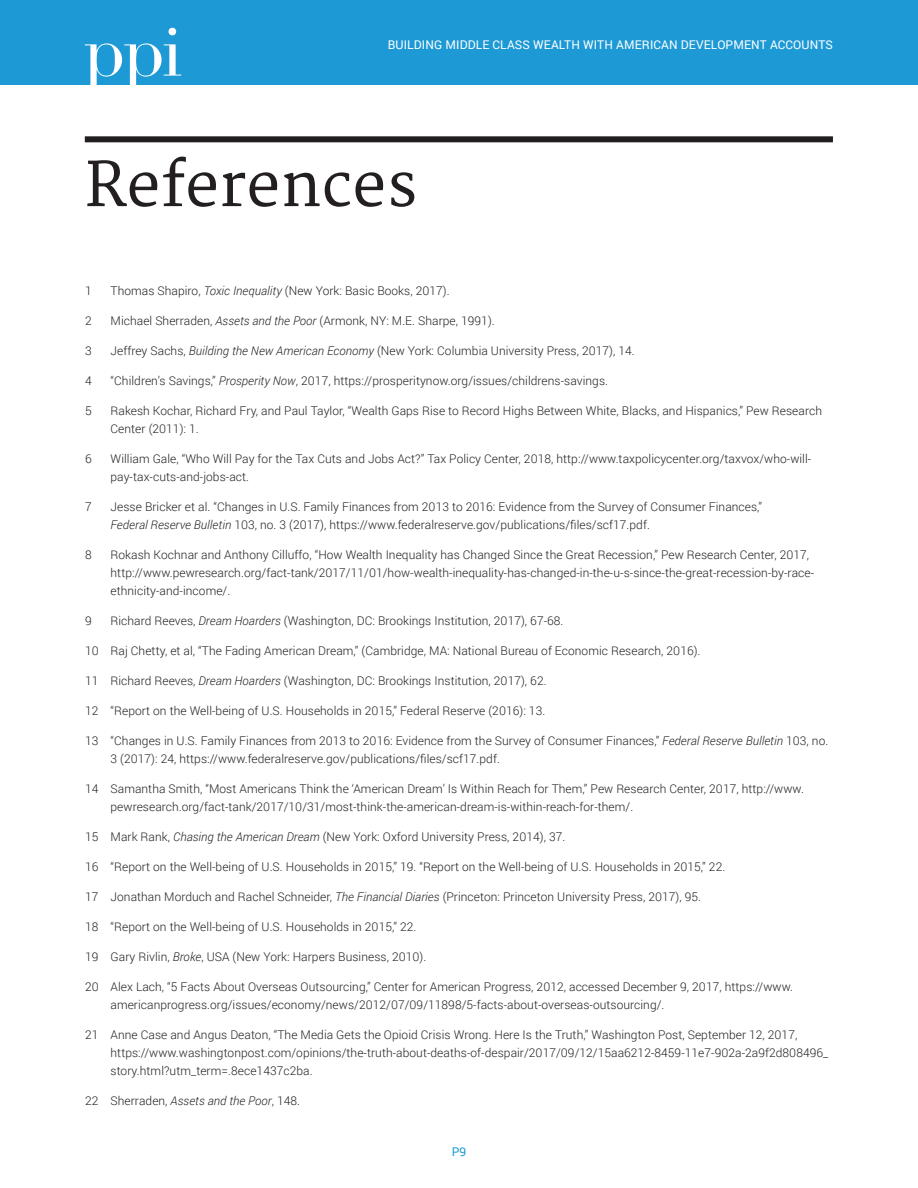
<style>
.page{position:relative;width:918px;height:1188px;background:#fff}
.page>*{position:absolute;margin:0;border:0;box-sizing:border-box;transform-origin:0 0}
.t1{font:600 60px "Martel";letter-spacing:.005em;color:#231f20}
.t2{font:300 12px/18px "Roboto";letter-spacing:.005em;color:#231f20}
.t3{font:12px "Roboto";letter-spacing:.01em;color:#fff}
.t4{font:12px "Roboto";color:#1d99d6}
.s1{font-style:italic}
</style>
<div class="page">
<div style="left:0;top:0;width:918px;height:85px;background:#1d99d6"></div>
<svg style="left:168px;top:28px;width:8px;height:7px"></svg>
<svg style="left:85px;top:43px;width:96px;height:42px"></svg>
<div style="left:85px;top:136px;width:748px;height:6px;background:#231f20"></div>
<p class="t3" style="left:388px;top:36px;width:447px">BUILDING MIDDLE CLASS WEALTH WITH AMERICAN DEVELOPMENT ACCOUNTS</p>
<p class="t1" style="left:85px;top:150px;width:334px">References</p>
<p class="t2" style="left:85px;top:281px;width:8px">1</p>
<p class="t2" style="left:111px;top:281px;width:341px">Thomas Shapiro, <span class="s1">Toxic Inequality</span> (New York: Basic Books, 2017).</p>
<p class="t2" style="left:85px;top:311px;width:8px">2</p>
<p class="t2" style="left:111px;top:311px;width:386px">Michael Sherraden, <span class="s1">Assets and the Poor</span> (Armonk, NY: M.E. Sharpe, 1991).</p>
<p class="t2" style="left:85px;top:341px;width:8px">3</p>
<p class="t2" style="left:111px;top:341px;width:526px">Jeffrey Sachs, <span class="s1">Building the New American Economy</span> (New York: Columbia University Press, 2017), 14.</p>
<p class="t2" style="left:85px;top:371px;width:8px">4</p>
<p class="t2" style="left:111px;top:371px;width:499px">“Children’s Savings,” <span class="s1">Prosperity Now</span>, 2017, https://prosperitynow.org/issues/childrens-savings.</p>
<p class="t2" style="left:85px;top:401px;width:8px">5</p>
<p class="t2" style="left:111px;top:401px;width:713px">Rakesh Kochar, Richard Fry, and Paul Taylor, “Wealth Gaps Rise to Record Highs Between White, Blacks, and Hispanics,” Pew Research<br>Center (2011): 1.</p>
<p class="t2" style="left:85px;top:449px;width:8px">6</p>
<p class="t2" style="left:111px;top:449px;width:702px">William Gale, “Who Will Pay for the Tax Cuts and Jobs Act?” Tax Policy Center, 2018, http://www.taxpolicycenter.org/taxvox/who-will&shy;pay-tax-cuts-and-jobs-act.</p>
<p class="t2" style="left:85px;top:497px;width:8px">7</p>
<p class="t2" style="left:111px;top:497px;width:653px">Jesse Bricker et al. “Changes in U.S. Family Finances from 2013 to 2016: Evidence from the Survey of Consumer Finances,”<br><span class="s1">Federal Reserve Bulletin</span> 103, no. 3 (2017), https://www.federalreserve.gov/publications/files/scf17.pdf.</p>
<p class="t2" style="left:85px;top:545px;width:8px">8</p>
<p class="t2" style="left:111px;top:545px;width:705px">Rokash Kochnar and Anthony Cilluffo, “How Wealth Inequality has Changed Since the Great Recession,” Pew Research Center, 2017, http://www.pewresearch.org/fact-tank/2017/11/01/how-wealth-inequality-has-changed-in-the-u-s-since-the-great-recession-by-race&shy;ethnicity-and-income/.</p>
<p class="t2" style="left:85px;top:611px;width:8px">9</p>
<p class="t2" style="left:111px;top:611px;width:454px">Richard Reeves, <span class="s1">Dream Hoarders</span> (Washington, DC: Brookings Institution, 2017), 67-68.</p>
<p class="t2" style="left:85px;top:641px;width:617px">10 Raj Chetty, et al, “The Fading American Dream,” (Cambridge, MA: National Bureau of Economic Research, 2016).</p>
<p class="t2" style="left:85px;top:671px;width:463px">11 Richard Reeves, <span class="s1">Dream Hoarders</span> (Washington, DC: Brookings Institution, 2017), 62.</p>
<p class="t2" style="left:85px;top:701px;width:462px">12 “Report on the Well-being of U.S. Households in 2015,” Federal Reserve (2016): 13.</p>
<p class="t2" style="left:111px;top:731px;width:719px;text-indent:-26px">13 “Changes in U.S. Family Finances from 2013 to 2016: Evidence from the Survey of Consumer Finances,” <span class="s1">Federal Reserve Bulletin</span> 103, no.<br>3 (2017): 24, https://www.federalreserve.gov/publications/files/scf17.pdf.</p>
<p class="t2" style="left:111px;top:779px;width:695px;text-indent:-26px">14 Samantha Smith, “Most Americans Think the ‘American Dream’ Is Within Reach for Them,” Pew Research Center, 2017, http://www. pewresearch.org/fact-tank/2017/10/31/most-think-the-american-dream-is-within-reach-for-them/.</p>
<p class="t2" style="left:85px;top:827px;width:482px">15 Mark Rank, <span class="s1">Chasing the American Dream</span> (New York: Oxford University Press, 2014), 37.</p>
<p class="t2" style="left:85px;top:857px;width:642px">16 “Report on the Well-being of U.S. Households in 2015,” 19. “Report on the Well-being of U.S. Households in 2015,” 22.</p>
<p class="t2" style="left:85px;top:887px;width:618px">17 Jonathan Morduch and Rachel Schneider, <span class="s1">The Financial Diaries</span> (Princeton: Princeton University Press, 2017), 95.</p>
<p class="t2" style="left:85px;top:917px;width:333px">18 “Report on the Well-being of U.S. Households in 2015,” 22.</p>
<p class="t2" style="left:85px;top:947px;width:343px">19 Gary Rivlin, <span class="s1">Broke</span>, USA (New York: Harpers Business, 2010).</p>
<p class="t2" style="left:111px;top:977px;width:684px;text-indent:-26px">20 Alex Lach, “5 Facts About Overseas Outsourcing,” Center for American Progress, 2012, accessed December 9, 2017, https://www. americanprogress.org/issues/economy/news/2012/07/09/11898/5-facts-about-overseas-outsourcing/.</p>
<p class="t2" style="left:111px;top:1025px;width:719px;text-indent:-26px">21 Anne Case and Angus Deaton, “The Media Gets the Opioid Crisis Wrong. Here Is the Truth,” Washington Post, September 12, 2017, https://www.washingtonpost.com/opinions/the-truth-about-deaths-of-despair/2017/09/12/15aa6212-8459-11e7-902a-2a9f2d808496_ story.html?utm_term=.8ece1437c2ba.</p>
<p class="t2" style="left:85px;top:1091px;width:217px">22 Sherraden, <span class="s1">Assets and the Poor</span>, 148.</p>
<p class="t4" style="left:452px;top:1143px;width:16px">P9</p>
</div>
